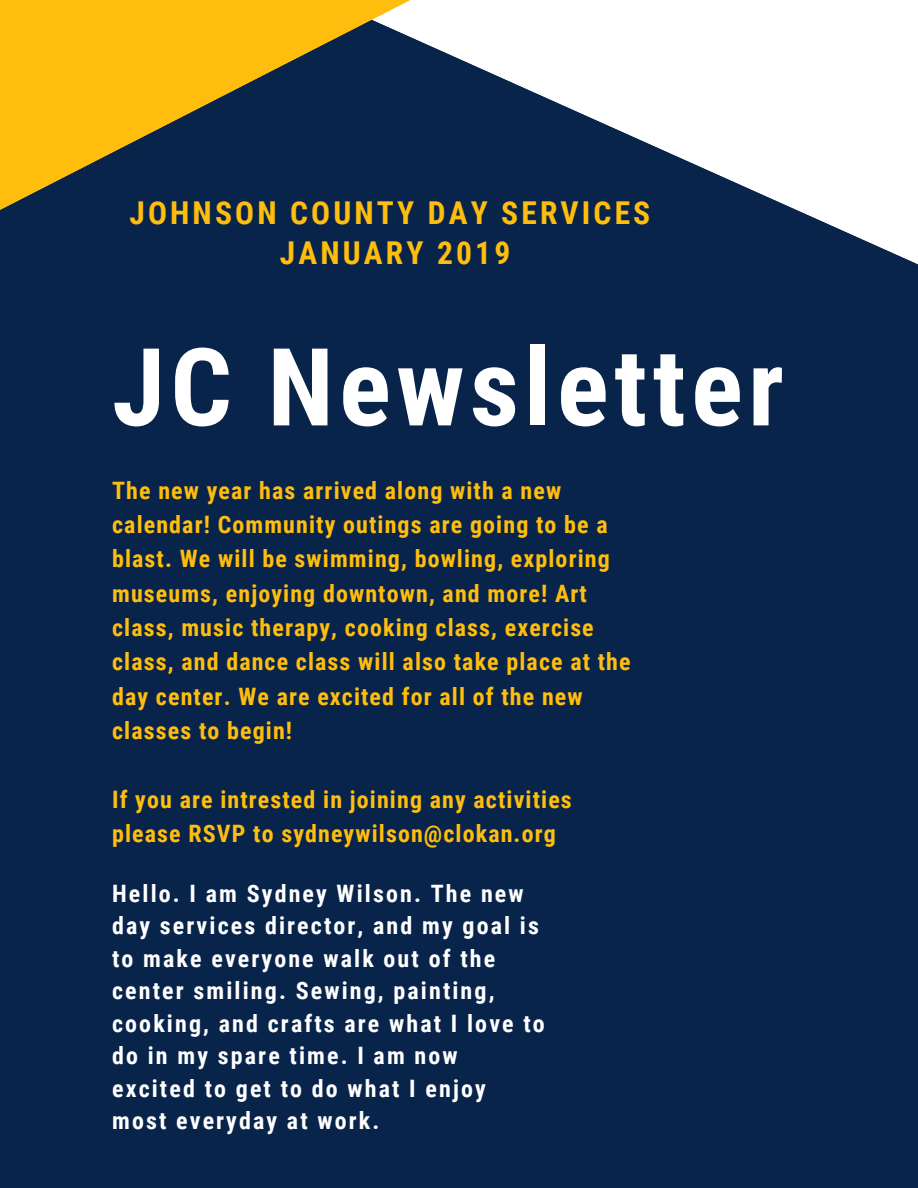
<style>
.page{position:relative;width:918px;height:1188px;background:#08244b}
.page>*{position:absolute;margin:0;border:0;box-sizing:border-box;transform-origin:0 0}
.t1{font:700 108px "Roboto Condensed";letter-spacing:.05em;color:#fff}
.t2{font:700 31.5px/39.8px "Roboto Condensed";letter-spacing:.1em;color:#ffbd0d;text-align:center}
.t3{font:700 24px/34.3px "Roboto Condensed";letter-spacing:.045em;color:#ffbd0d}
.t4{font:700 24px/32.5px "Roboto Condensed";letter-spacing:.09em;color:#fff}
</style>
<div class="page">
<svg style="left:411px;top:0;width:507px;height:264px;fill:#fff"></svg>
<svg style="left:0;top:0;width:411px;height:210px;fill:#ffbd0d"></svg>
<h2 class="t2" style="left:129px;top:193px;width:522px">JOHNSON COUNTY DAY SERVICES<br>JANUARY 2019</h2>
<h1 class="t1" style="left:112px;top:325px;width:673px">JC Newsletter</h1>
<p class="t3" style="left:112px;top:473px;width:520px">The new year has arrived along with a new calendar! Community outings are going to be a blast. We will be swimming, bowling, exploring museums, enjoying downtown, and more! Art class, music therapy, cooking class, exercise class, and dance class will also take place at the day center. We are excited for all of the new classes to begin!</p>
<p class="t3" style="left:112px;top:782px;width:461px">If you are intrested in joining any activities please RSVP to sydneywilson@clokan.org</p>
<p class="t4" style="left:112px;top:877px;width:434px">Hello. I am Sydney Wilson. The new day services director, and my goal is to make everyone walk out of the center smiling. Sewing, painting, cooking, and crafts are what I love to do in my spare time. I am now excited to get to do what I enjoy most everyday at work.</p>
</div>
